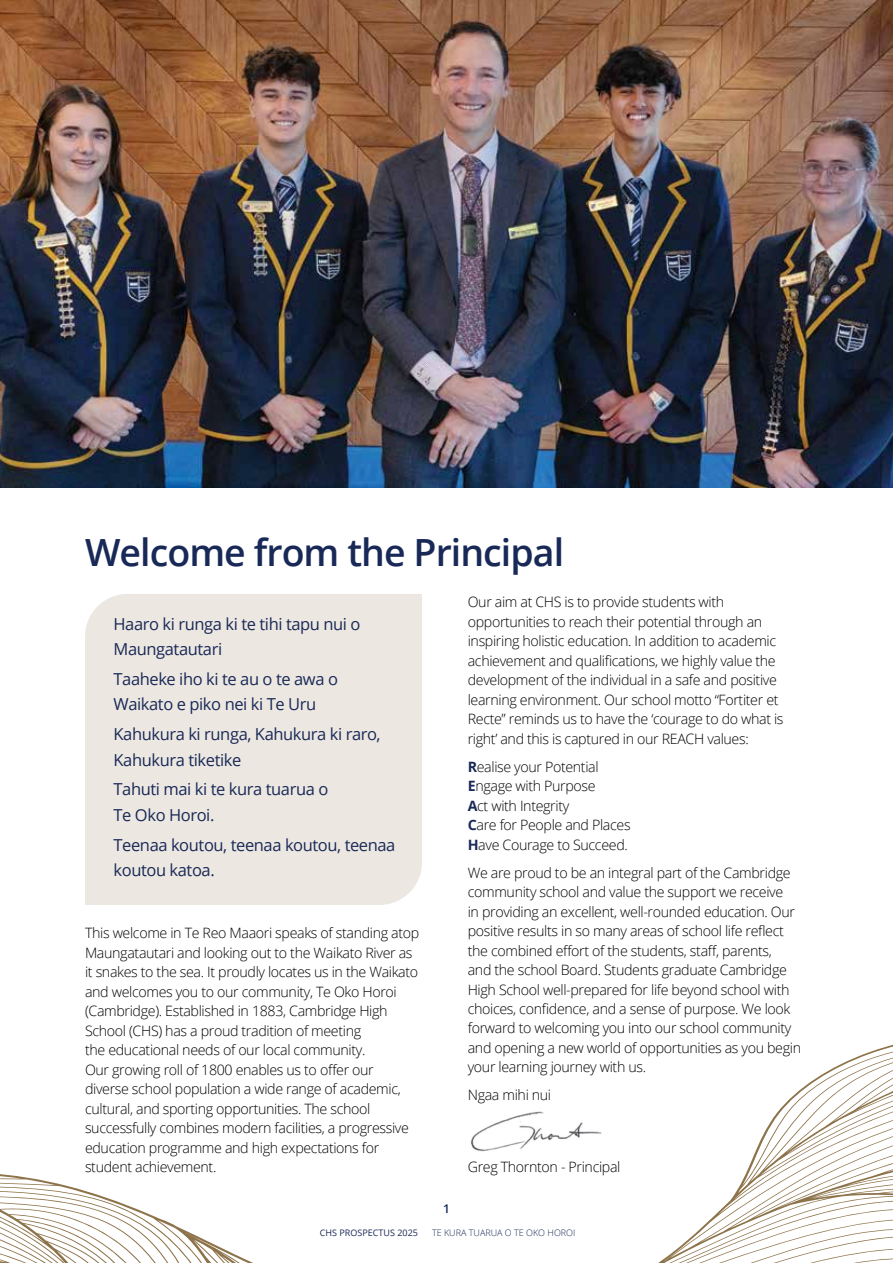
<style>
.page{position:relative;width:893px;height:1263px;background:#fff}
.page>*{position:absolute;margin:0;border:0;box-sizing:border-box;transform-origin:0 0}
.t1{font:600 37.5px "Open Sans";letter-spacing:-.025em;color:#192957}
.t2{font:16.5px/25.5px "Open Sans";letter-spacing:-.025em;color:#192957}
.t3{font:300 14.25px/19.5px "Open Sans";letter-spacing:-.025em;color:#000}
.t4{font:600 12px "Open Sans";color:#192957}
.t5{font:300 9px "Open Sans";color:#192957}
.t6{font:9px "Open Sans";color:#192957}
.s1{font-weight:700;color:#192957}
</style>
<div class="page">
<svg style="left:1px;top:1044px;width:892px;height:219px"></svg>
<div style="left:85px;top:594px;width:337px;height:311px;background:#ece7e1"></div>
<img style="left:470px;top:1109px;width:133px;height:43px">
<img style="left:0;top:0;width:893px;height:488px">
<svg style="left:0;top:1174px;width:1px;height:89px"></svg>
<h1 class="t1" style="left:85px;top:527px;width:481px">Welcome from the Principal</h1>
<p class="t2" style="left:114px;top:610px;width:249px">Haaro ki runga ki te tihi tapu nui o<br>Maungatautari</p>
<p class="t2" style="left:114px;top:666px;width:226px">Taaheke iho ki te au o te awa o<br>Waikato e piko nei ki Te Uru</p>
<p class="t2" style="left:114px;top:721px;width:269px">Kahukura ki runga, Kahukura ki raro,<br>Kahukura tiketike</p>
<p class="t2" style="left:114px;top:776px;width:216px">Tahuti mai ki te kura tuarua o<br>Te Oko Horoi.</p>
<p class="t2" style="left:114px;top:831px;width:283px">Teenaa koutou, teenaa koutou, teenaa koutou katoa.</p>
<p class="t3" style="left:85px;top:923px;width:336px">This welcome in Te Reo Maaori speaks of standing atop Maungatautari and looking out to the Waikato River as it snakes to the sea. It proudly locates us in the Waikato and welcomes you to our community, Te Oko Horoi (Cambridge). Established in 1883, Cambridge High School (CHS) has a proud tradition of meeting<br>the educational needs of our local community.<br>Our growing roll of 1800 enables us to offer our diverse school population a wide range of academic, cultural, and sporting opportunities. The school successfully combines modern facilities, a progressive education programme and high expectations for student achievement.</p>
<p class="t3" style="left:468px;top:592px;width:317px">Our aim at CHS is to provide students with opportunities to reach their potential through an inspiring holistic education. In addition to academic achievement and qualifications, we highly value the development of the individual in a safe and positive learning environment. Our school motto “Fortiter et Recte” reminds us to have the ‘courage to do what is right’ and this is captured in our REACH values:</p>
<p class="t3" style="left:468px;top:756px;width:164px"><span class="s1">R</span>ealise your Potential<br><span class="s1">E</span>ngage with Purpose<br><span class="s1">A</span>ct with Integrity<br><span class="s1">C</span>are for People and Places<br><span class="s1">H</span>ave Courage to Succeed.</p>
<p class="t3" style="left:468px;top:862px;width:335px">We are proud to be an integral part of the Cambridge community school and value the support we receive<br>in providing an excellent, well-rounded education. Our positive results in so many areas of school life reflect the combined effort of the students, staff, parents,<br>and the school Board. Students graduate Cambridge High School well-prepared for life beyond school with choices, confidence, and a sense of purpose. We look forward to welcoming you into our school community and opening a new world of opportunities as you begin your learning journey with us.</p>
<p class="t3" style="left:468px;top:1085px;width:85px">Ngaa mihi nui</p>
<p class="t4" style="left:443px;top:1200px;width:8px">1</p>
<p class="t3" style="left:468px;top:1156px;width:154px">Greg Thornton - Principal</p>
<p class="t6" style="left:320px;top:1227px;width:100px">CHS PROSPECTUS 2025</p>
<p class="t5" style="left:432px;top:1227px;width:145px">TE KURA TUARUA O TE OKO HOROI</p>
</div>
